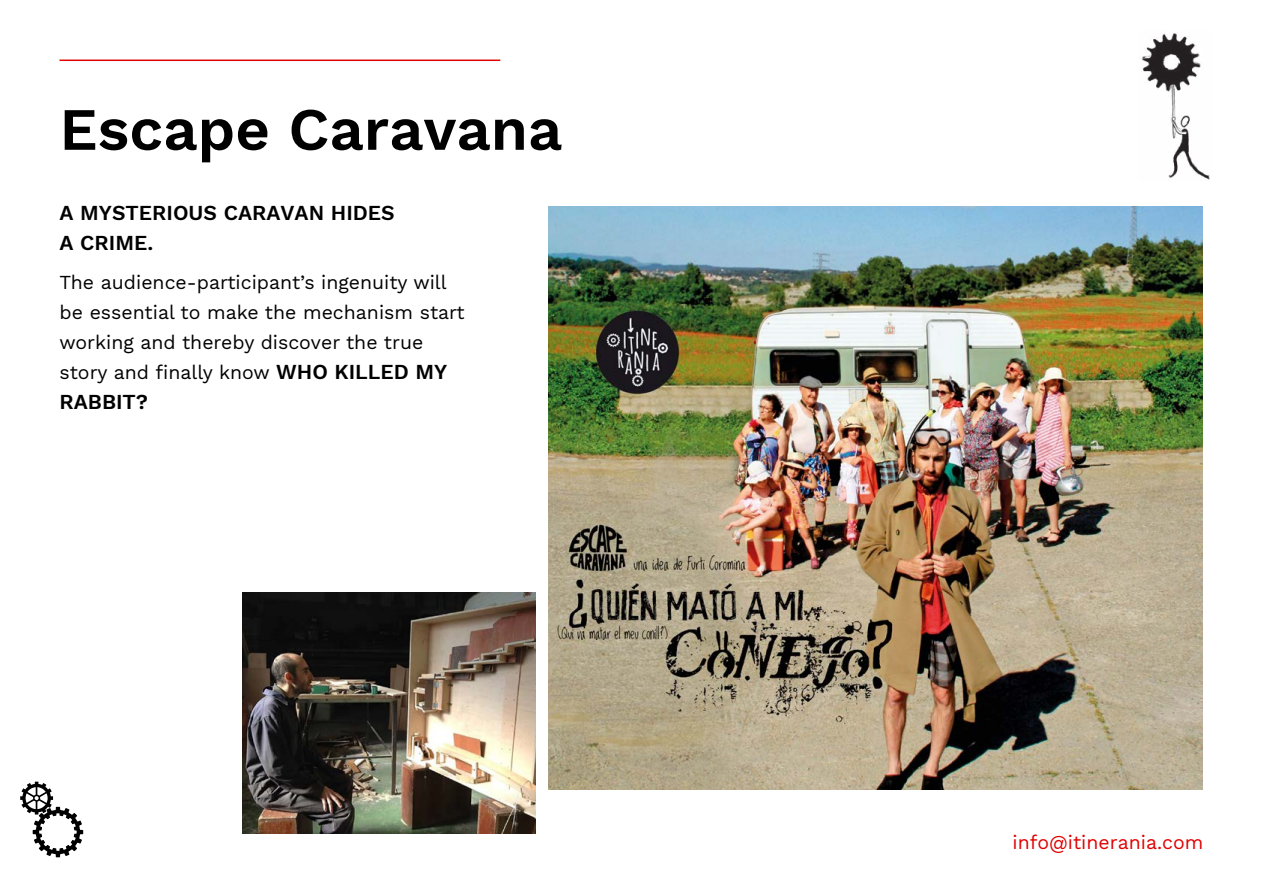
<style>
.page{position:relative;width:1263px;height:893px;background:#fff}
.page>*{position:absolute;margin:0;border:0;box-sizing:border-box;transform-origin:0 0}
.t1{font:600 60px "Work Sans";color:#000}
.t2{font:600 21px/30px "Work Sans";color:#000}
.t3{font:19.5px/30px "Work Sans";color:#000}
.t4{font:19.5px "Work Sans";color:#e00000}
.s1{font-weight:600;font-size:21px}
</style>
<div class="page">
<img style="left:1142px;top:33px;width:68px;height:147px">
<svg style="left:20px;top:782px;width:63px;height:75px"></svg>
<img style="left:548px;top:206px;width:655px;height:584px">
<img style="left:243px;top:592px;width:292px;height:241px">
<hr style="left:60px;top:60px;width:440px;height:1px;background:#e00000">
<h1 class="t1" style="left:60px;top:94px;width:504px">Escape Caravana</h1>
<p class="t2" style="left:60px;top:198px;width:337px">A MYSTERIOUS CARAVAN HIDES<br>A CRIME.</p>
<p class="t3" style="left:60px;top:267px;width:407px">The audience-participant’s ingenuity will be essential to make the mechanism start working and thereby discover the true story and finally know <span class="s1">WHO KILLED MY</span></p>
<p class="t2" style="left:60px;top:386px;width:90px">RABBIT?</p>
<p class="t4" style="left:1012px;top:831px;width:192px">info@itinerania.com</p>
</div>
